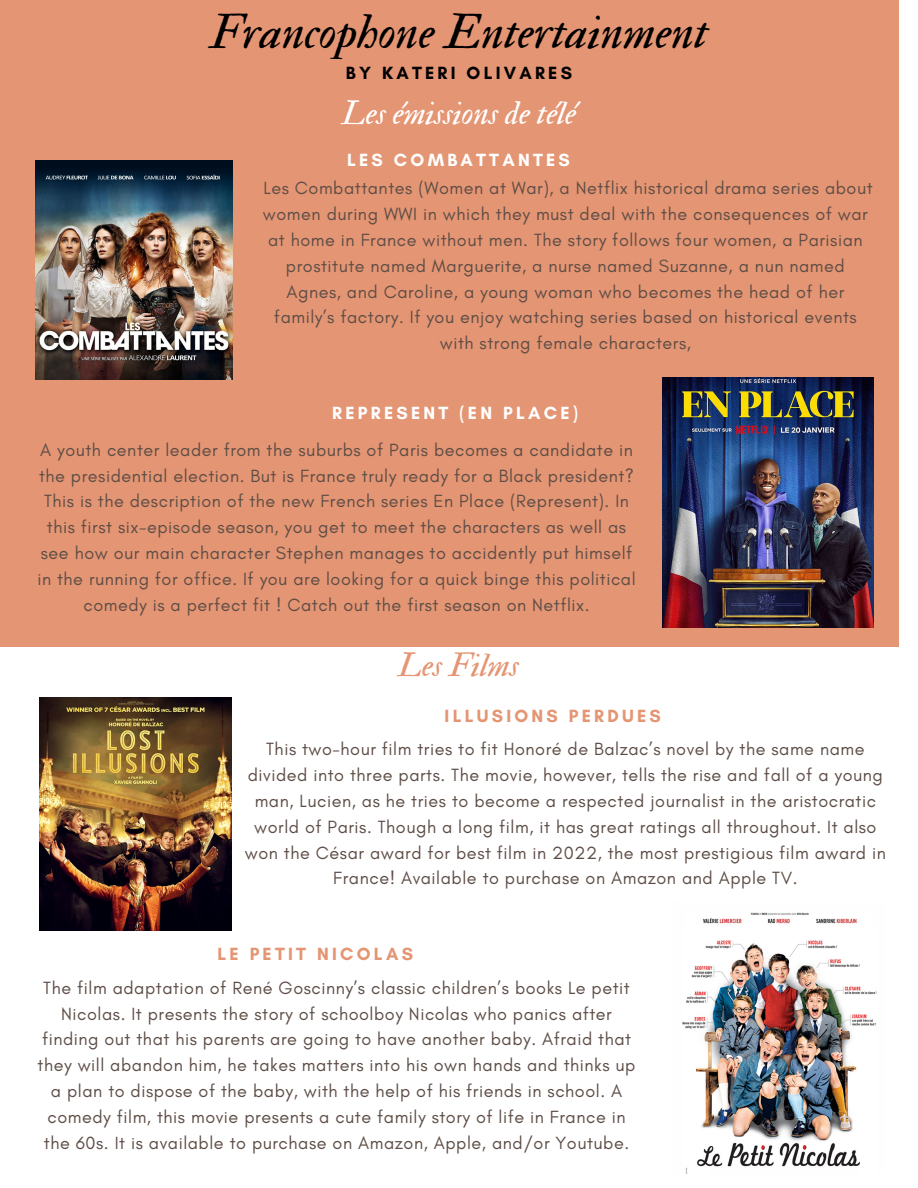
<style>
.page{position:relative;width:918px;height:1188px;background:#fff}
.page>*{position:absolute;margin:0;border:0;box-sizing:border-box;transform-origin:0 0}
.t1{font:48px "IM FELL Double Pica Italic";color:#000}
.t2{font:33px "IM FELL Double Pica Italic";color:#fff}
.t3{font:33px "IM FELL Double Pica Italic";color:#e49573}
.t4{font:18px/25.8px "Glacial Indifference";letter-spacing:.03em;color:#5d4d46;text-align:center}
.t5{font:700 18px "Glacial Indifference";letter-spacing:.18em;color:#fff}
.t6{font:700 18px "Glacial Indifference";letter-spacing:.18em;color:#e49573}
.t7{font:700 18px "Glacial Indifference";letter-spacing:.18em;color:#000}
</style>
<div class="page">
<div style="left:0;top:0;width:899px;height:189px;background:#e49573"></div>
<div style="left:0;top:47px;width:899px;height:599px;background:#e49573"></div>
<img style="left:35px;top:160px;width:197px;height:220px">
<img style="left:662px;top:378px;width:212px;height:249px">
<img style="left:40px;top:698px;width:192px;height:233px">
<img style="left:682px;top:912px;width:195px;height:262px">
<h1 class="t1" style="left:210px;top:3px;width:499px">Francophone Entertainment</h1>
<p class="t7" style="left:346px;top:62px;width:228px">BY KATERI OLIVARES</p>
<h2 class="t2" style="left:342px;top:93px;width:236px">Les émissions de télé</h2>
<p class="t5" style="left:347px;top:149px;width:224px">LES COMBATTANTES</p>
<p class="t4" style="left:263px;top:175px;width:611px">Les Combattantes (Women at War), a Netflix historical drama series about women during WWI in which they must deal with the consequences of war at home in France without men. The story follows four women, a Parisian prostitute named Marguerite, a nurse named Suzanne, a nun named Agnes, and Caroline, a young woman who becomes the head of her family’s factory. If you enjoy watching series based on historical events with strong female characters,</p>
<p class="t5" style="left:332px;top:402px;width:247px">REPRESENT (EN PLACE)</p>
<p class="t4" style="left:37px;top:437px;width:600px">A youth center leader from the suburbs of Paris becomes a candidate in the presidential election. But is France truly ready for a Black president?<br>This is the description of the new French series En Place (Represent). In this first six-episode season, you get to meet the characters as well as see how our main character Stephen manages to accidently put himself in the running for office. If you are looking for a quick binge this political comedy is a perfect fit ! Catch out the first season on Netflix.</p>
<h2 class="t3" style="left:398px;top:645px;width:122px">Les Films</h2>
<p class="t6" style="left:445px;top:705px;width:218px">ILLUSIONS PERDUES</p>
<p class="t4" style="left:245px;top:736px;width:643px">This two-hour film tries to fit Honoré de Balzac’s novel by the same name divided into three parts. The movie, however, tells the rise and fall of a young man, Lucien, as he tries to become a respected journalist in the aristocratic world of Paris. Though a long film, it has great ratings all throughout. It also won the César award for best film in 2022, the most prestigious film award in France! Available to purchase on Amazon and Apple TV.</p>
<p class="t6" style="left:217px;top:943px;width:197px">LE PETIT NICOLAS</p>
<p class="t4" style="left:38px;top:975px;width:599px">The film adaptation of René Goscinny’s classic children’s books Le petit Nicolas. It presents the story of schoolboy Nicolas who panics after finding out that his parents are going to have another baby. Afraid that they will abandon him, he takes matters into his own hands and thinks up a plan to dispose of the baby, with the help of his friends in school. A comedy film, this movie presents a cute family story of life in France in the 60s. It is available to purchase on Amazon, Apple, and/or Youtube.</p>
</div>
